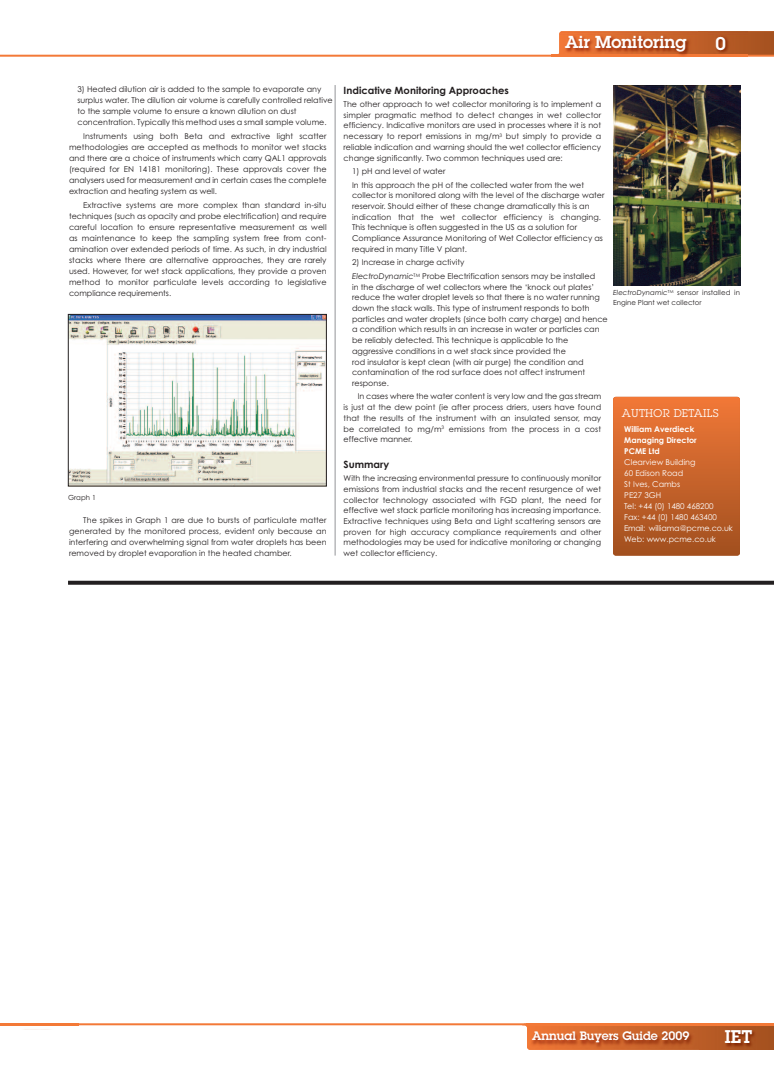
<style>
.page{position:relative;width:774px;height:1080px;background:#fff}
.page>*{position:absolute;margin:0;border:0;box-sizing:border-box;transform-origin:0 0}
.t1{font:600 18px "Lubalin Graph";color:#fff}
.t2{font:600 17px "Lubalin Graph";color:#fff}
.t3{font:600 12px "Lubalin Graph";color:#fff}
.t4{font:11px "Lubalin Graph";letter-spacing:.03em;color:#fff}
.t5{font:700 10px "Century Gothic";color:#231f20}
.t6{font:8px/10.7px "Century Gothic";color:#231f20;text-align:justify}
.t7{font:8px/11px "Century Gothic";color:#fff}
.t8{font:700 8px/11px "Century Gothic";color:#fff}
.t9{font:7px/10px "Century Gothic";color:#231f20}
.s1{font-style:italic}
</style>
<div class="page">
<hr style="left:0;top:55px;width:774px;height:2px;background:#f37937">
<svg style="left:556px;top:31px;width:218px;height:26px;background:#c55f2a"></svg>
<hr style="left:0;top:1023px;width:774px;height:2px;background:#f37937">
<svg style="left:522px;top:1023px;width:252px;height:27px;background:#c7612b"></svg>
<hr style="left:335px;top:85px;width:1px;height:471px;background:#939598">
<div style="left:613px;top:397px;width:127px;height:159px;background:linear-gradient(to bottom,#f17837,#a14f1f);border-radius:3px"></div>
<img style="left:0;top:1025px;width:78px;height:5px">
<img style="left:613px;top:85px;width:127px;height:200px">
<img style="left:70px;top:316px;width:255px;height:168px">
<div style="left:68px;top:314px;width:259px;height:172px;border:1px solid #231f20"></div>
<svg style="left:68px;top:581px;width:706px;height:4px;background:#312d2e"></svg>
<h2 class="t2" style="left:565px;top:36px;width:123px">Air Monitoring</h2>
<h1 class="t1" style="left:715px;top:37px;width:12px">0</h1>
<p class="t6" style="left:78px;top:84px;width:257px;line-height:11px;text-align:left">3) Heated dilution air is added to the sample to evaporate any surplus water. The dilution air volume is carefully controlled relative to the sample volume to ensure a known dilution on dust concentration. Typically this method uses a small sample volume.</p>
<p class="t6" style="left:69px;top:131px;width:259px;line-height:11px;text-indent:14px">Instruments using both Beta and extractive light scatter methodologies are accepted as methods to monitor wet stacks and there are a choice of instruments which carry QAL1 approvals (required for EN 14181 monitoring). These approvals cover the analysers used for measurement and in certain cases the complete extraction and heating system as well.</p>
<p class="t6" style="left:69px;top:199px;width:259px;line-height:11px;text-indent:14px">Extractive systems are more complex than standard in-situ techniques (such as opacity and probe electrification) and require careful location to ensure representative measurement as well as maintenance to keep the sampling system free from cont&shy;amination over extended periods of time. As such, in dry industrial stacks where there are alternative approaches, they are rarely used. However, for wet stack applications, they provide a proven method to monitor particulate levels according to legislative compliance requirements.</p>
<p class="t9" style="left:68px;top:493px;width:29px">Graph 1</p>
<p class="t6" style="left:69px;top:514px;width:259px;line-height:11px;text-indent:14px">The spikes in Graph 1 are due to bursts of particulate matter generated by the monitored process, evident only because an interfering and overwhelming signal from water droplets has been removed by droplet evaporation in the heated chamber.</p>
<p class="t5" style="left:344px;top:84px;width:167px">Indicative Monitoring Approaches</p>
<p class="t6" style="left:344px;top:99px;width:259px">The other approach to wet collector monitoring is to implement a simpler pragmatic method to detect changes in wet collector efficiency. Indicative monitors are used in processes where it is not necessary to report emissions in mg/m<sup>3</sup> but simply to provide a reliable indication and warning should the wet collector efficiency change significantly. Two common techniques used are:</p>
<p class="t6" style="left:352px;top:165px;width:233px;line-height:13.5px">1) pH and level of water<br>In this approach the pH of the collected water from the wet</p>
<p class="t6" style="left:352px;top:190px;width:254px;text-align:left">collector is monitored along with the level of the discharge water reservoir. Should either of these change dramatically this is an indication that the wet collector efficiency is changing.<br>This technique is often suggested in the US as a solution for Compliance Assurance Monitoring of Wet Collector efficiency as required in many Title V plant.</p>
<p class="t6" style="left:352px;top:256px;width:244px;line-height:13.5px">2) Increase in charge activity<br><span class="s1">ElectroDynamic</span><sup>TM</sup> Probe Electrification sensors may be installed</p>
<p class="t6" style="left:352px;top:282px;width:257px;text-align:left">in the discharge of wet collectors where the ‘knock out plates’ reduce the water droplet levels so that there is no water running down the stack walls. This type of instrument responds to both particles and water droplets (since both carry charge) and hence a condition which results in an increase in water or particles can be reliably detected. This technique is applicable to the aggressive conditions in a wet stack since provided the<br>rod insulator is kept clean (with air purge) the condition and contamination of the rod surface does not affect instrument response.</p>
<p class="t6" style="left:344px;top:391px;width:259px;text-indent:14px">In cases where the water content is very low and the gas stream is just at the dew point (ie after process driers, users have found that the results of the instrument with an insulated sensor, may be correlated to mg/m<sup>3</sup> emissions from the process in a cost effective manner.</p>
<p class="t5" style="left:344px;top:458px;width:47px">Summary</p>
<p class="t6" style="left:344px;top:473px;width:259px">With the increasing environmental pressure to continuously monitor emissions from industrial stacks and the recent resurgence of wet collector technology associated with FGD plant, the need for effective wet stack particle monitoring has increasing importance.<br>Extractive techniques using Beta and Light scattering sensors are proven for high accuracy compliance requirements and other methodologies may be used for indicative monitoring or changing wet collector efficiency.</p>
<p class="t9" style="left:613px;top:288px;width:128px"><span class="s1">ElectroDynamic</span><sup>TM</sup> sensor installed in<br>Engine Plant wet collector</p>
<h3 class="t4" style="left:622px;top:409px;width:98px">AUTHOR DETAILS</h3>
<p class="t8" style="left:624px;top:424px;width:74px">William Averdieck<br>Managing Director<br>PCME Ltd</p>
<p class="t7" style="left:624px;top:457px;width:110px">Clearview Building<br>60 Edison Road<br>St Ives, Cambs<br>PE27 3GH<br>Tel: +44 (0) 1480 468200<br>Fax: +44 (0) 1480 463400<br>Email: williama@pcme.co.uk<br>Web: www.pcme.co.uk</p>
<h3 class="t3" style="left:532px;top:1032px;width:159px">Annual Buyers Guide 2009</h3>
<h1 class="t1" style="left:725px;top:1030px;width:29px">IET</h1>
</div>
